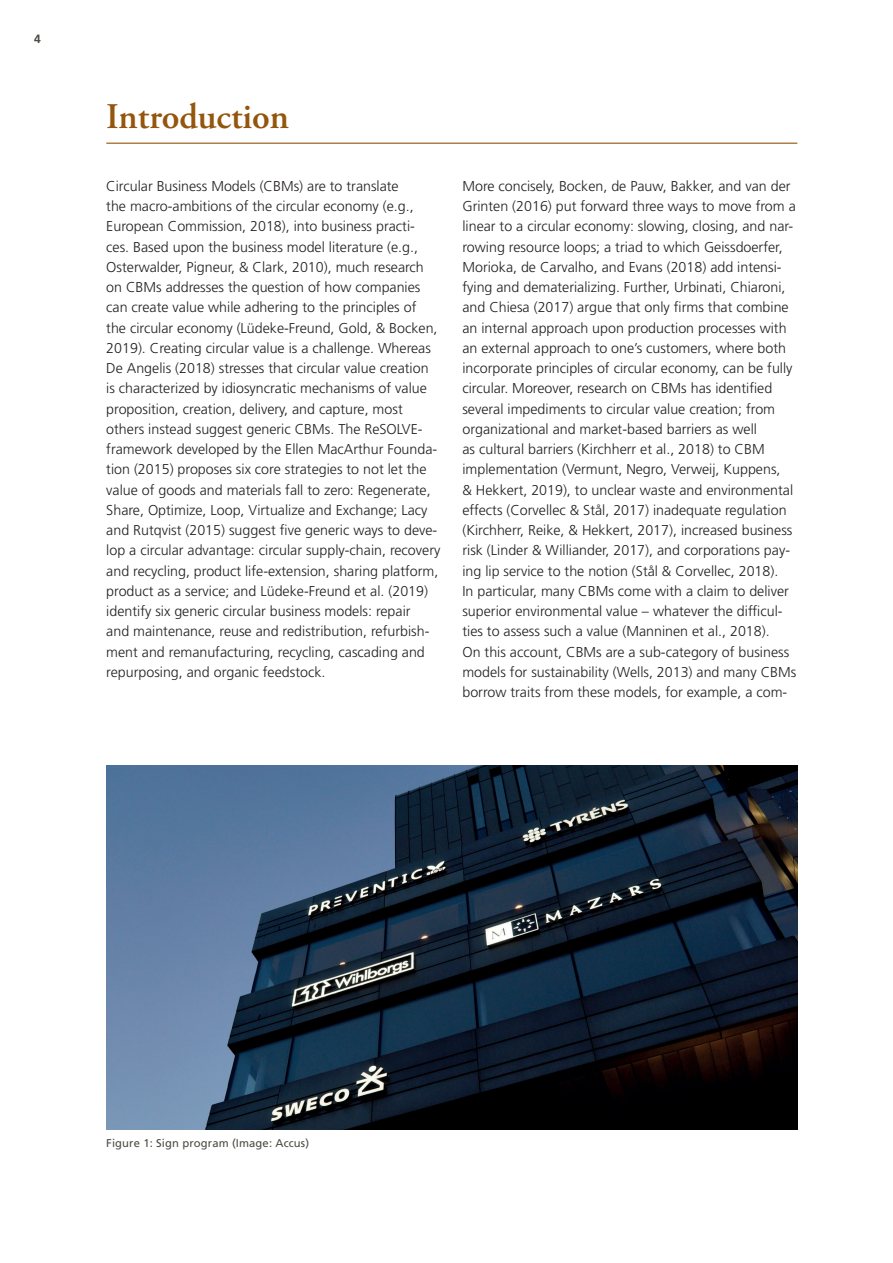
<style>
.page{position:relative;width:893px;height:1263px;background:#fff}
.page>*{position:absolute;margin:0;border:0;box-sizing:border-box;transform-origin:0 0}
.t1{font:600 36px "Adobe Garamond Pro";color:#94550c}
.t2{font:300 14.25px/20.2px "Frutiger LT Std";color:#231f20}
.t3{font:700 12px "Frutiger LT Std";color:#4c4b43}
.t4{font:11.25px "Frutiger LT Std";letter-spacing:.01em;color:#4c4b43}
</style>
<div class="page">
<hr style="left:106px;top:143px;width:691px;height:1px;background:#94550c">
<img style="left:106px;top:765px;width:691px;height:364px">
<p class="t3" style="left:34px;top:32px;width:8px">4</p>
<h1 class="t1" style="left:106px;top:96px;width:184px">Introduction</h1>
<p class="t2" style="left:106px;top:176px;width:336px">Circular Business Models (CBMs) are to translate<br>the macro-ambitions of the circular economy (e.g., European Commission, 2018), into business practi&shy;ces. Based upon the business model literature (e.g., Osterwalder, Pigneur, &amp; Clark, 2010), much research on CBMs addresses the question of how companies can create value while adhering to the principles of<br>the circular economy (Lüdeke-Freund, Gold, &amp; Bocken, 2019). Creating circular value is a challenge. Whereas De Angelis (2018) stresses that circular value creation is characterized by idiosyncratic mechanisms of value proposition, creation, delivery, and capture, most others instead suggest generic CBMs. The ReSOLVE&shy;framework developed by the Ellen MacArthur Founda&shy;tion (2015) proposes six core strategies to not let the value of goods and materials fall to zero: Regenerate, Share, Optimize, Loop, Virtualize and Exchange; Lacy and Rutqvist (2015) suggest five generic ways to deve&shy;lop a circular advantage: circular supply-chain, recovery and recycling, product life-extension, sharing platform, product as a service; and Lüdeke-Freund et al. (2019) identify six generic circular business models: repair<br>and maintenance, reuse and redistribution, refurbish&shy;ment and remanufacturing, recycling, cascading and repurposing, and organic feedstock.</p>
<p class="t2" style="left:462px;top:176px;width:335px">More concisely, Bocken, de Pauw, Bakker, and van der Grinten (2016) put forward three ways to move from a linear to a circular economy: slowing, closing, and nar&shy;rowing resource loops; a triad to which Geissdoerfer, Morioka, de Carvalho, and Evans (2018) add intensi&shy;fying and dematerializing. Further, Urbinati, Chiaroni, and Chiesa (2017) argue that only firms that combine an internal approach upon production processes with an external approach to one’s customers, where both incorporate principles of circular economy, can be fully circular. Moreover, research on CBMs has identified several impediments to circular value creation; from organizational and market-based barriers as well<br>as cultural barriers (Kirchherr et al., 2018) to CBM implementation (Vermunt, Negro, Verweij, Kuppens,<br>&amp; Hekkert, 2019), to unclear waste and environmental effects (Corvellec &amp; Stål, 2017) inadequate regulation (Kirchherr, Reike, &amp; Hekkert, 2017), increased business risk (Linder &amp; Williander, 2017), and corporations pay&shy;ing lip service to the notion (Stål &amp; Corvellec, 2018).<br>In particular, many CBMs come with a claim to deliver superior environmental value – whatever the difficul&shy;ties to assess such a value (Manninen et al., 2018).<br>On this account, CBMs are a sub-category of business models for sustainability (Wells, 2013) and many CBMs borrow traits from these models, for example, a com-</p>
<p class="t4" style="left:106px;top:1137px;width:204px">Figure 1: Sign program (Image: Accus)</p>
</div>
